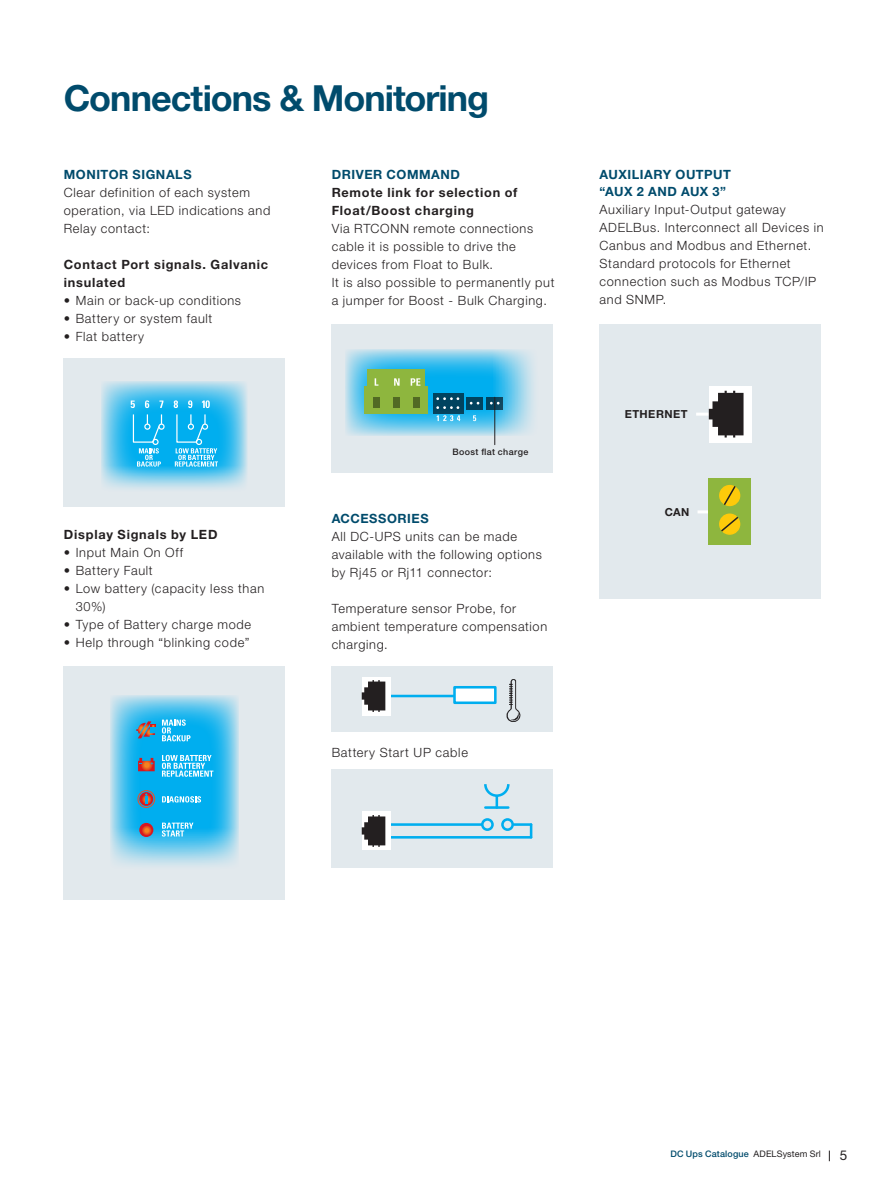
<style>
.page{position:relative;width:893px;height:1191px;background:#fff}
.page>*{position:absolute;margin:0;border:0;box-sizing:border-box;transform-origin:0 0}
.titoli_famiglie{font:700 36px "Helvetica Neue LT Std";letter-spacing:-.03em;color:#004b6c}
.t1{font:13.5px "Helvetica Neue LT Std";color:#231f20}
.testo_ita{font:300 12.75px/18px "Helvetica Neue LT Std";letter-spacing:.055em;color:#231f20}
.testo_ita-2{font:700 12.75px/18px "Helvetica Neue LT Std";letter-spacing:.06em;color:#231f20}
.sotto_titoli{font:700 12.75px "Helvetica Neue LT Std";letter-spacing:.04em;color:#004b6c}
.testi_schemi{font:700 11.1px "Helvetica Neue LT Std";letter-spacing:.045em;color:#231f20}
.t2{font:500 9px "Helvetica Neue LT Std";letter-spacing:.015em;color:#004b6c}
.testo_ita-3{font:500 8.85px "Helvetica Neue LT Std";letter-spacing:.045em;color:#231f20}
.s1{font-weight:400;color:#231f20}
</style>
<div class="page">
<div style="left:64px;top:358px;width:221px;height:149px;background:#e2e9ed"></div>
<svg style="left:101px;top:381px;width:146px;height:108px;background:#6fcaed"></svg>
<svg style="left:131px;top:400px;width:34px;height:66px;background:#2cbbf1"></svg>
<svg style="left:174px;top:400px;width:44px;height:66px;background:#31bdf1"></svg>
<div style="left:64px;top:665px;width:221px;height:234px;background:#e2e9ed"></div>
<svg style="left:110px;top:695px;width:129px;height:171px;background:#52c2ed"></svg>
<svg style="left:162px;top:822px;width:31px;height:14px"></svg>
<svg style="left:139px;top:823px;width:14px;height:14px"></svg>
<svg style="left:162px;top:719px;width:28px;height:22px"></svg>
<svg style="left:136px;top:721px;width:19px;height:17px"></svg>
<svg style="left:162px;top:755px;width:51px;height:21px"></svg>
<svg style="left:138px;top:758px;width:17px;height:13px"></svg>
<svg style="left:162px;top:796px;width:39px;height:6px"></svg>
<svg style="left:139px;top:792px;width:14px;height:14px"></svg>
<div style="left:138px;top:790px;width:17px;height:17px;border:1px solid #f04d22;border-radius:50%"></div>
<svg style="left:145px;top:793px;width:2px;height:11px"></svg>
<div style="left:332px;top:324px;width:221px;height:149px;background:#e2e9ed"></div>
<svg style="left:345px;top:349px;width:189px;height:87px;background:#6ac8eb"></svg>
<div style="left:433px;top:393px;width:30px;height:20px;background:#00435f"></div>
<svg style="left:466px;top:397px;width:17px;height:12px"></svg>
<svg style="left:486px;top:397px;width:17px;height:12px"></svg>
<div style="left:365px;top:386px;width:63px;height:27px;background:#8eb63e"></div>
<div style="left:368px;top:369px;width:57px;height:24px;background:#8eb63e"></div>
<svg style="left:436px;top:406px;width:23px;height:3px"></svg>
<svg style="left:470px;top:402px;width:9px;height:2px"></svg>
<svg style="left:490px;top:402px;width:10px;height:2px"></svg>
<svg style="left:436px;top:397px;width:23px;height:3px"></svg>
<div style="left:373px;top:397px;width:7px;height:11px;background:#516a24"></div>
<div style="left:393px;top:397px;width:7px;height:11px;background:#516a24"></div>
<div style="left:413px;top:397px;width:6px;height:11px;background:#516a24"></div>
<svg style="left:437px;top:415px;width:23px;height:6px"></svg>
<svg style="left:473px;top:415px;width:3px;height:6px"></svg>
<hr style="left:494px;top:397px;width:1px;height:48px;background:#231f20">
<svg style="left:375px;top:378px;width:3px;height:8px"></svg>
<svg style="left:394px;top:378px;width:6px;height:8px"></svg>
<svg style="left:411px;top:378px;width:9px;height:8px"></svg>
<div style="left:332px;top:665px;width:221px;height:66px;background:#e2e9ed"></div>
<hr style="left:388px;top:694px;width:93px;height:3px;background:#00aeef">
<div style="left:453px;top:686px;width:44px;height:18px;background:#fff;border:3px solid #00aeef"></div>
<div style="left:362px;top:677px;width:29px;height:38px;background:#fff"></div>
<svg style="left:362px;top:680px;width:23px;height:32px"></svg>
<img style="left:506px;top:679px;width:15px;height:43px">
<div style="left:332px;top:769px;width:221px;height:98px;background:#e2e9ed"></div>
<div style="left:600px;top:324px;width:221px;height:275px;background:#e2e9ed"></div>
<div style="left:709px;top:386px;width:42px;height:56px;background:#fff"></div>
<svg style="left:696px;top:391px;width:47px;height:46px"></svg>
<hr style="left:388px;top:823px;width:93px;height:3px;background:#00aeef">
<hr style="left:388px;top:836px;width:143px;height:2px;background:#00aeef">
<div style="left:362px;top:811px;width:29px;height:39px;background:#fff"></div>
<svg style="left:362px;top:815px;width:23px;height:32px"></svg>
<hr style="left:514px;top:823px;width:17px;height:3px;background:#00aeef">
<svg style="left:530px;top:824px;width:2px;height:13px"></svg>
<div style="left:481px;top:818px;width:13px;height:13px;border:3px solid #00aeef;border-radius:50%"></div>
<div style="left:501px;top:818px;width:13px;height:13px;border:3px solid #00aeef;border-radius:50%"></div>
<hr style="left:485px;top:806px;width:23px;height:3px;background:#00aeef">
<svg style="left:484px;top:784px;width:26px;height:23px"></svg>
<svg style="left:697px;top:510px;width:11px;height:3px"></svg>
<div style="left:708px;top:478px;width:43px;height:67px;background:#8eb63e"></div>
<div style="left:720px;top:485px;width:20px;height:20px;background:#c9c022;border-radius:50%"></div>
<div style="left:719px;top:485px;width:21px;height:21px;border:2px solid #feca0a;border-radius:50%"></div>
<div style="left:719px;top:513px;width:21px;height:22px;border:2px solid #feca0a;border-radius:50%"></div>
<svg style="left:722px;top:485px;width:15px;height:22px"></svg>
<svg style="left:719px;top:515px;width:21px;height:18px"></svg>
<p class="titoli_famiglie" style="left:64px;top:76px;width:427px">Connections &amp; Monitoring</p>
<p class="sotto_titoli" style="left:64px;top:167px;width:129px">MONITOR SIGNALS</p>
<p class="testo_ita" style="left:64px;top:183px;width:208px">Clear definition of each system operation, via LED indications and<br>Relay contact:</p>
<p class="testo_ita-2" style="left:64px;top:255px;width:206px">Contact Port signals. Galvanic insulated</p>
<p class="testo_ita" style="left:64px;top:291px;width:179px">• Main or back-up conditions</p>
<p class="testo_ita" style="left:64px;top:309px;width:150px">• Battery or system fault</p>
<p class="testo_ita" style="left:64px;top:327px;width:82px">• Flat battery</p>
<p class="testo_ita-2" style="left:64px;top:525px;width:155px">Display Signals by LED</p>
<p class="testo_ita" style="left:64px;top:543px;width:121px">• Input Main On Off</p>
<p class="testo_ita" style="left:64px;top:561px;width:90px">• Battery Fault</p>
<p class="testo_ita" style="left:76px;top:579px;width:190px;text-indent:-12px">• Low battery (capacity less than<br>30%)</p>
<p class="testo_ita" style="left:64px;top:615px;width:189px">• Type of Battery charge mode</p>
<p class="testo_ita" style="left:64px;top:633px;width:187px">• Help through “blinking code”</p>
<p class="sotto_titoli" style="left:332px;top:167px;width:130px">DRIVER COMMAND</p>
<p class="testo_ita-2" style="left:332px;top:183px;width:187px">Remote link for selection of<br>Float/Boost charging</p>
<p class="testo_ita" style="left:332px;top:219px;width:203px">Via RTCONN remote connections cable it is possible to drive the devices from Float to Bulk.</p>
<p class="testo_ita" style="left:332px;top:273px;width:224px">It is also possible to permanently put a jumper for Boost - Bulk Charging.</p>
<p class="testo_ita-3" style="left:452px;top:446px;width:78px">Boost flat charge</p>
<p class="sotto_titoli" style="left:332px;top:510px;width:98px">ACCESSORIES</p>
<p class="testo_ita" style="left:332px;top:527px;width:212px">All DC-UPS units can be made available with the following options by Rj45 or Rj11 connector:</p>
<p class="testo_ita" style="left:332px;top:599px;width:217px">Temperature sensor Probe, for ambient temperature compensation charging.</p>
<p class="testo_ita" style="left:332px;top:743px;width:138px">Battery Start UP cable</p>
<p class="sotto_titoli" style="left:600px;top:167px;width:133px">AUXILIARY OUTPUT</p>
<p class="sotto_titoli" style="left:600px;top:183px;width:128px">“AUX 2 AND AUX 3”</p>
<p class="testo_ita" style="left:600px;top:200px;width:225px">Auxiliary Input-Output gateway<br>ADELBus. Interconnect all Devices in<br>Canbus and Modbus and Ethernet.<br>Standard protocols for Ethernet connection such as Modbus TCP/IP and SNMP.</p>
<p class="testi_schemi" style="left:625px;top:407px;width:65px">ETHERNET</p>
<p class="testi_schemi" style="left:665px;top:505px;width:26px">CAN</p>
<p class="t2" style="left:670px;top:1148px;width:152px">DC Ups Catalogue <span class="s1">ADELSystem Srl</span></p>
<p class="t1" style="left:840px;top:1147px;width:9px">5</p>
</div>
